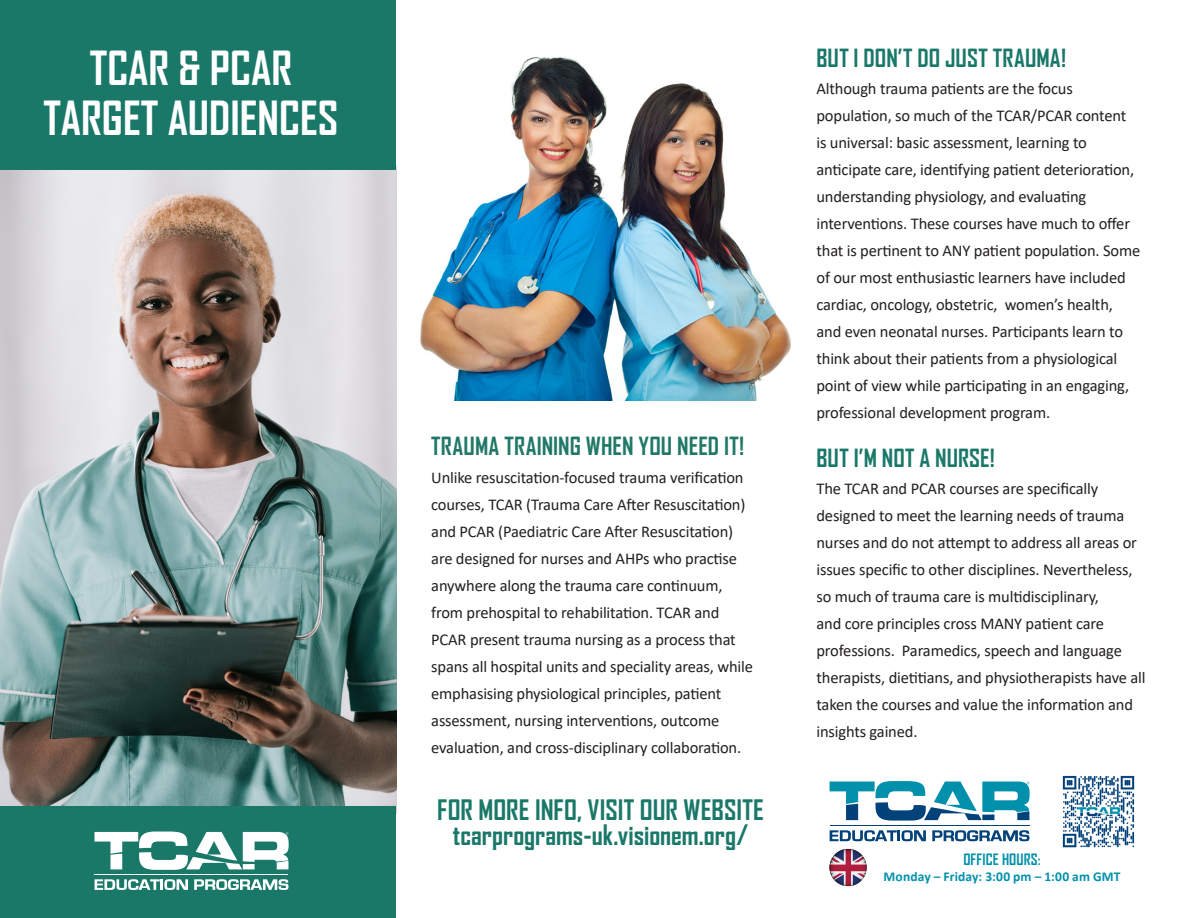
<style>
.page{position:relative;width:1188px;height:918px;background:#fff}
.page>*{position:absolute;margin:0;border:0;box-sizing:border-box;transform-origin:0 0}
.t1{font:700 45px "Agency FB";color:#fff}
.t2{font:700 27px "Agency FB";color:#1a7869}
.t3{font:700 24px "Agency FB";color:#1a7869}
.t4{font:700 24px "Agency FB";letter-spacing:.005em;color:#217869}
.t5{font:16.5px/27px "Calibri";letter-spacing:-.01em;color:#231f20}
.t6{font:700 15px "Agency FB";letter-spacing:.01em;color:#0090ab}
.t7{font:700 13.5px "Calibri";letter-spacing:.01em;color:#0090ab}
</style>
<div class="page">
<img style="left:0;top:169px;width:396px;height:637px">
<div style="left:0;top:0;width:396px;height:169px;background:#1a7869"></div>
<div style="left:0;top:806px;width:396px;height:112px;background:#1a7869"></div>
<hr style="left:95px;top:874px;width:193px;height:1px;background:#fff">
<svg style="left:95px;top:879px;width:93px;height:11px"></svg>
<svg style="left:194px;top:879px;width:95px;height:11px"></svg>
<svg style="left:94px;top:832px;width:195px;height:38px"></svg>
<img style="left:1062px;top:775px;width:73px;height:73px">
<hr style="left:830px;top:825px;width:199px;height:1px;background:#004279">
<svg style="left:830px;top:830px;width:96px;height:11px"></svg>
<svg style="left:932px;top:830px;width:97px;height:11px"></svg>
<svg style="left:830px;top:781px;width:200px;height:40px"></svg>
<img style="left:420px;top:57px;width:371px;height:343px">
<svg style="left:832px;top:849px;width:32px;height:37px"></svg>
<svg style="left:829px;top:849px;width:38px;height:37px"></svg>
<div style="left:829px;top:849px;width:38px;height:37px;border:1px solid #fff;border-radius:50%"></div>
<p class="t1" style="left:90px;top:40px;width:204px">TCAR &amp; PCAR</p>
<p class="t1" style="left:43px;top:90px;width:297px">TARGET AUDIENCES</p>
<p class="t4" style="left:431px;top:431px;width:315px">TRAUMA TRAINING WHEN YOU NEED IT!</p>
<p class="t5" style="left:431px;top:464px;width:323px">Unlike resuscitation-focused trauma verification courses, TCAR (Trauma Care After Resuscitation) and PCAR (Paediatric Care After Resuscitation) are designed for nurses and AHPs who practise anywhere along the trauma care continuum, from prehospital to rehabilitation. TCAR and PCAR present trauma nursing as a process that spans all hospital units and speciality areas, while emphasising physiological principles, patient assessment, nursing interventions, outcome evaluation, and cross-disciplinary collaboration.</p>
<p class="t2" style="left:437px;top:793px;width:328px">FOR MORE INFO, VISIT OUR WEBSITE</p>
<p class="t2" style="left:453px;top:818px;width:297px">tcarprograms-uk.visionem.org/</p>
<p class="t3" style="left:816px;top:43px;width:251px">BUT I DON’T DO JUST TRAUMA!</p>
<p class="t5" style="left:816px;top:75px;width:325px">Although trauma patients are the focus population, so much of the TCAR/PCAR content is universal: basic assessment, learning to anticipate care, identifying patient deterioration, understanding physiology, and evaluating interventions. These courses have much to offer that is pertinent to ANY patient population. Some of our most enthusiastic learners have included cardiac, oncology, obstetric, women’s health, and even neonatal nurses. Participants learn to think about their patients from a physiological point of view while participating in an engaging, professional development program.</p>
<p class="t3" style="left:816px;top:443px;width:180px">BUT I’M NOT A NURSE!</p>
<p class="t5" style="left:816px;top:475px;width:331px">The TCAR and PCAR courses are specifically designed to meet the learning needs of trauma nurses and do not attempt to address all areas or issues specific to other disciplines. Nevertheless, so much of trauma care is multidisciplinary,<br>and core principles cross MANY patient care professions. Paramedics, speech and language therapists, dietitians, and physiotherapists have all taken the courses and value the information and insights gained.</p>
<p class="t6" style="left:963px;top:850px;width:79px">OFFICE HOURS:</p>
<p class="t7" style="left:884px;top:867px;width:238px">Monday – Friday: 3:00 pm – 1:00 am GMT</p>
</div>
